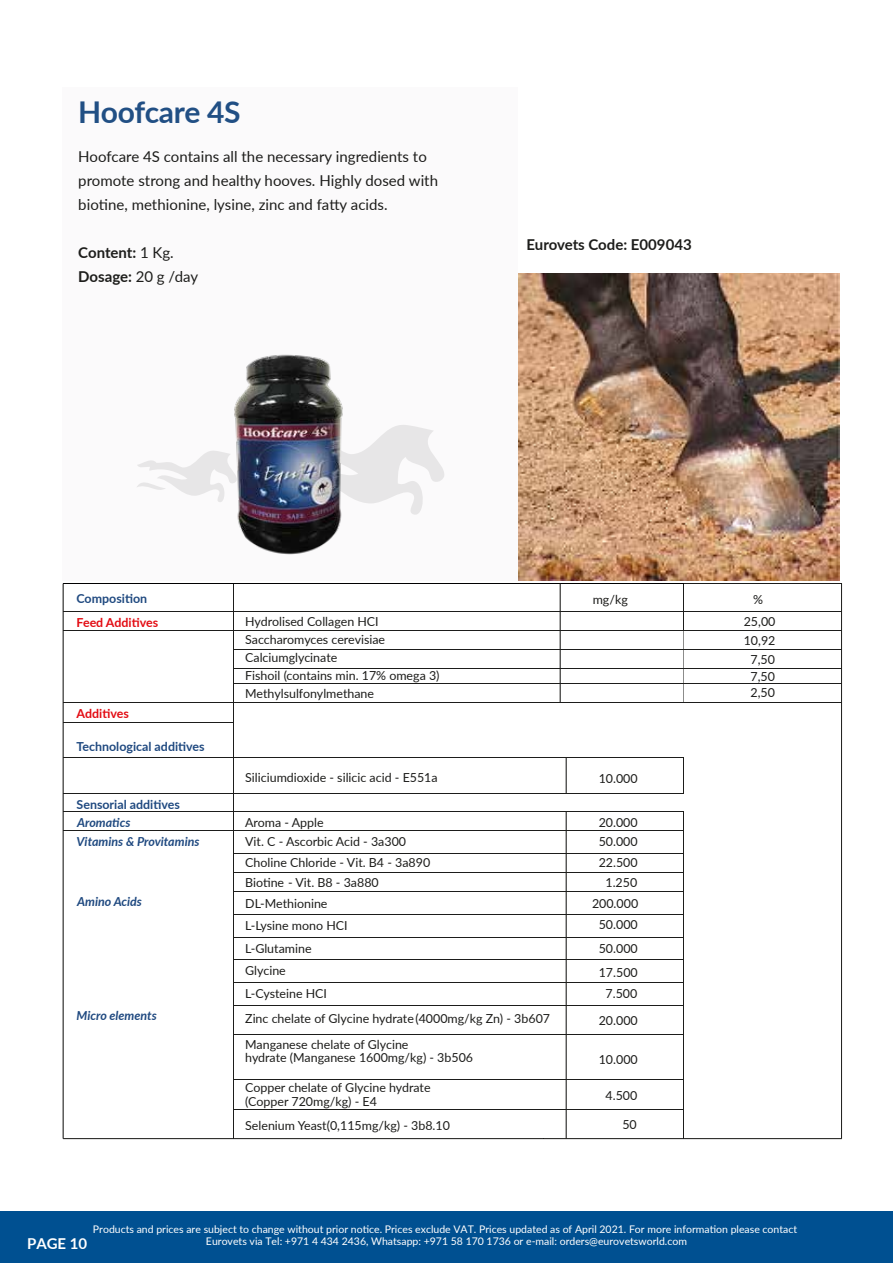
<style>
.page{position:relative;width:893px;height:1263px;background:#fff}
.page>*{position:absolute;margin:0;border:0;box-sizing:border-box;transform-origin:0 0}
.t1{font:700 30px "Lato";letter-spacing:-.015em;color:#214f84}
.t2{font:15px/24px "Lato";letter-spacing:.005em;color:#1d1d1b}
.t3{font:700 15px/24px "Lato";color:#1d1d1b}
.t4{font:700 15px "Lato";color:#fff}
.t5{font:12.45px/18px "Lato";color:#1d1d1b}
.t6{font:italic 700 12.45px/19px "Lato";color:#1f4980}
.t7{font:700 12.45px "Lato";color:#1f4980}
.t8{font:700 12.45px "Lato";color:#e30c13}
.t9{font:10.5px/12.6px "Lato";color:#fff;text-align:center}
.s1{font-weight:400}
</style>
<div class="page">
<div style="left:63px;top:87px;width:455px;height:494px;background:#fbfafb"></div>
<img style="left:519px;top:273px;width:321px;height:308px">
<hr style="left:64px;top:584px;width:170px;height:1px;background:#000">
<hr style="left:234px;top:584px;width:312px;height:1px;background:#000">
<hr style="left:544px;top:584px;width:140px;height:1px;background:#000">
<hr style="left:64px;top:611px;width:170px;height:1px;background:#1d1d1b">
<hr style="left:234px;top:611px;width:312px;height:1px;background:#1d1d1b">
<hr style="left:544px;top:611px;width:140px;height:1px;background:#1d1d1b">
<hr style="left:684px;top:611px;width:157px;height:1px;background:#1d1d1b">
<hr style="left:684px;top:584px;width:157px;height:1px;background:#1d1d1b">
<hr style="left:64px;top:631px;width:170px;height:1px;background:#1d1d1b">
<hr style="left:234px;top:631px;width:326px;height:1px;background:#1d1d1b">
<hr style="left:560px;top:631px;width:124px;height:1px;background:#1d1d1b">
<hr style="left:684px;top:631px;width:157px;height:1px;background:#1d1d1b">
<hr style="left:234px;top:649px;width:326px;height:1px;background:#1d1d1b">
<hr style="left:560px;top:649px;width:124px;height:1px;background:#1d1d1b">
<hr style="left:684px;top:649px;width:157px;height:1px;background:#1d1d1b">
<hr style="left:234px;top:668px;width:326px;height:1px;background:#1d1d1b">
<hr style="left:560px;top:668px;width:124px;height:1px;background:#1d1d1b">
<hr style="left:684px;top:668px;width:157px;height:1px;background:#1d1d1b">
<hr style="left:234px;top:683px;width:326px;height:1px;background:#1d1d1b">
<hr style="left:560px;top:683px;width:124px;height:1px;background:#1d1d1b">
<hr style="left:684px;top:683px;width:157px;height:1px;background:#1d1d1b">
<hr style="left:64px;top:702px;width:170px;height:1px;background:#1d1d1b">
<hr style="left:234px;top:702px;width:326px;height:1px;background:#1d1d1b">
<hr style="left:560px;top:702px;width:124px;height:1px;background:#1d1d1b">
<hr style="left:684px;top:702px;width:157px;height:1px;background:#1d1d1b">
<svg style="left:683px;top:584px;width:2px;height:118px"></svg>
<hr style="left:64px;top:722px;width:170px;height:1px;background:#1d1d1b">
<hr style="left:234px;top:723px;width:1px;height:34px;background:#1d1d1b">
<hr style="left:64px;top:757px;width:170px;height:1px;background:#1d1d1b">
<hr style="left:234px;top:757px;width:318px;height:1px;background:#1d1d1b">
<hr style="left:550px;top:757px;width:134px;height:1px;background:#1d1d1b">
<hr style="left:234px;top:758px;width:1px;height:35px;background:#1d1d1b">
<hr style="left:684px;top:758px;width:1px;height:35px;background:#1d1d1b">
<hr style="left:64px;top:793px;width:170px;height:1px;background:#1d1d1b">
<hr style="left:234px;top:793px;width:332px;height:1px;background:#1d1d1b">
<hr style="left:566px;top:793px;width:118px;height:1px;background:#1d1d1b">
<hr style="left:64px;top:811px;width:170px;height:1px;background:#1d1d1b">
<hr style="left:234px;top:811px;width:331px;height:1px;background:#1d1d1b">
<hr style="left:566px;top:811px;width:118px;height:1px;background:#1d1d1b">
<hr style="left:64px;top:830px;width:170px;height:1px;background:#1d1d1b">
<hr style="left:234px;top:830px;width:332px;height:1px;background:#1d1d1b">
<hr style="left:566px;top:830px;width:118px;height:1px;background:#1d1d1b">
<hr style="left:234px;top:853px;width:332px;height:1px;background:#1d1d1b">
<hr style="left:566px;top:853px;width:118px;height:1px;background:#1d1d1b">
<hr style="left:234px;top:872px;width:331px;height:1px;background:#1d1d1b">
<hr style="left:566px;top:872px;width:118px;height:1px;background:#1d1d1b">
<hr style="left:234px;top:891px;width:331px;height:1px;background:#1d1d1b">
<hr style="left:566px;top:891px;width:118px;height:1px;background:#1d1d1b">
<hr style="left:234px;top:914px;width:309px;height:1px;background:#1d1d1b">
<hr style="left:544px;top:914px;width:140px;height:1px;background:#1d1d1b">
<hr style="left:234px;top:937px;width:309px;height:1px;background:#1d1d1b">
<hr style="left:544px;top:937px;width:140px;height:1px;background:#1d1d1b">
<hr style="left:234px;top:959px;width:309px;height:1px;background:#1d1d1b">
<hr style="left:544px;top:959px;width:140px;height:1px;background:#1d1d1b">
<hr style="left:234px;top:982px;width:309px;height:1px;background:#1d1d1b">
<hr style="left:544px;top:982px;width:140px;height:1px;background:#1d1d1b">
<hr style="left:234px;top:1005px;width:309px;height:1px;background:#1d1d1b">
<hr style="left:544px;top:1005px;width:140px;height:1px;background:#1d1d1b">
<hr style="left:234px;top:1005px;width:1px;height:30px;background:#1d1d1b">
<hr style="left:684px;top:1005px;width:1px;height:30px;background:#1d1d1b">
<hr style="left:234px;top:1035px;width:309px;height:1px;background:#1d1d1b">
<hr style="left:544px;top:1035px;width:140px;height:1px;background:#1d1d1b">
<hr style="left:234px;top:1035px;width:1px;height:44px;background:#1d1d1b">
<hr style="left:684px;top:1035px;width:1px;height:44px;background:#1d1d1b">
<hr style="left:234px;top:1079px;width:309px;height:1px;background:#1d1d1b">
<hr style="left:544px;top:1079px;width:140px;height:1px;background:#1d1d1b">
<hr style="left:234px;top:1109px;width:309px;height:1px;background:#1d1d1b">
<hr style="left:544px;top:1109px;width:140px;height:1px;background:#1d1d1b">
<hr style="left:566px;top:757px;width:1px;height:36px;background:#1d1d1b">
<hr style="left:566px;top:811px;width:1px;height:327px;background:#1d1d1b">
<hr style="left:841px;top:583px;width:1px;height:555px;background:#1d1d1b">
<hr style="left:560px;top:584px;width:1px;height:118px;background:#1d1d1b">
<hr style="left:63px;top:584px;width:1px;height:554px;background:#1d1d1b">
<hr style="left:63px;top:1138px;width:779px;height:1px;background:#1d1d1b">
<svg style="left:342px;top:425px;width:102px;height:90px"></svg>
<svg style="left:137px;top:451px;width:96px;height:51px"></svg>
<img style="left:233px;top:354px;width:109px;height:201px">
<div style="left:0;top:1212px;width:893px;height:51px;background:#005091"></div>
<h1 class="t1" style="left:78px;top:90px;width:164px">Hoofcare 4S</h1>
<p class="t2" style="left:78px;top:144px;width:361px">Hoofcare 4S contains all the necessary ingredients to promote strong and healthy hooves. Highly dosed with biotine, methionine, lysine, zinc and fatty acids.</p>
<p class="t3" style="left:78px;top:240px;width:121px">Content: <span class="s1">1 Kg.<br></span>Dosage: <span class="s1">20 g /day</span></p>
<p class="t3" style="left:526px;top:232px;width:167px">Eurovets Code: E009043</p>
<p class="t7" style="left:77px;top:589px;width:72px">Composition</p>
<p class="t5" style="left:593px;top:590px;width:37px">mg/kg</p>
<p class="t5" style="left:753px;top:590px;width:11px">%</p>
<p class="t8" style="left:77px;top:613px;width:83px">Feed Additives</p>
<p class="t5" style="left:245px;top:612px;width:196px">Hydrolised Collagen HCI<br>Saccharomyces cerevisiae<br>Calciumglycinate<br>Fishoil (contains min. 17% omega 3)<br>Methylsulfonylmethane</p>
<p class="t5" style="left:744px;top:612px;width:33px;line-height:19px;text-align:center">25,00<br>10,92<br>7,50</p>
<p class="t5" style="left:750px;top:668px;width:26px;line-height:16.5px">7,50<br>2,50</p>
<p class="t8" style="left:77px;top:704px;width:54px">Additives</p>
<p class="t7" style="left:77px;top:738px;width:130px">Technological additives</p>
<p class="t5" style="left:245px;top:768px;width:194px">Siliciumdioxide - silicic acid - E551a</p>
<p class="t5" style="left:245px;top:812px;width:162px;line-height:19.5px">Aroma - Apple<br>Vit. C - Ascorbic Acid - 3a300</p>
<p class="t5" style="left:245px;top:852px;width:187px;line-height:19.5px">Choline Chloride - Vit. B4 - 3a890<br>Biotine - Vit. B8 - 3a880</p>
<p class="t5" style="left:245px;top:891px;width:104px;line-height:22.5px">DL-Methionine<br>L-Lysine mono HCI<br>L-Glutamine<br>Glycine<br>L-Cysteine HCI</p>
<p class="t5" style="left:245px;top:1037px;width:229px;line-height:13.5px">Manganese chelate of Glycine<br>hydrate (Manganese 1600mg/kg) - 3b506</p>
<p class="t5" style="left:245px;top:1080px;width:187px;line-height:13.5px">Copper chelate of Glycine hydrate (Copper 720mg/kg) - E4</p>
<p class="t5" style="left:245px;top:1116px;width:206px">Selenium Yeast(0,115mg/kg) - 3b8.10</p>
<p class="t7" style="left:77px;top:795px;width:105px">Sensorial additives</p>
<p class="t6" style="left:77px;top:813px;width:124px">Aromatics<br>Vitamins &amp; Provitamins</p>
<p class="t6" style="left:77px;top:891px;width:66px">Amino Acids</p>
<p class="t6" style="left:77px;top:1005px;width:82px">Micro elements</p>
<p class="t5" style="left:245px;top:1009px;width:306px">Zinc chelate of Glycine hydrate(4000mg/kg Zn) - 3b607</p>
<p class="t5" style="left:599px;top:769px;width:41px">10.000</p>
<p class="t5" style="left:599px;top:813px;width:41px;line-height:19px">20.000<br>50.000</p>
<p class="t5" style="left:599px;top:853px;width:41px;line-height:19.5px;text-align:center">22.500<br>1.250</p>
<p class="t5" style="left:592px;top:892px;width:48px;line-height:21px;text-align:center">200.000<br>50.000</p>
<p class="t5" style="left:599px;top:936px;width:41px;line-height:24px">50.000<br>17.500</p>
<p class="t5" style="left:599px;top:979px;width:41px;line-height:27px;text-align:center">7.500<br>20.000</p>
<p class="t5" style="left:599px;top:1050px;width:41px">10.000</p>
<p class="t5" style="left:605px;top:1086px;width:33px">4.500</p>
<p class="t5" style="left:622px;top:1114px;width:16px">50</p>
<p class="t9" style="left:93px;top:1222px;width:706px">Products and prices are subject to change without prior notice. Prices exclude VAT. Prices updated as of April 2021. For more information please contact<br>Eurovets via Tel: +971 4 434 2436, Whatsapp: +971 58 170 1736 or e-mail: orders@eurovetsworld.com</p>
<p class="t4" style="left:27px;top:1232px;width:62px">PAGE 10</p>
</div>
